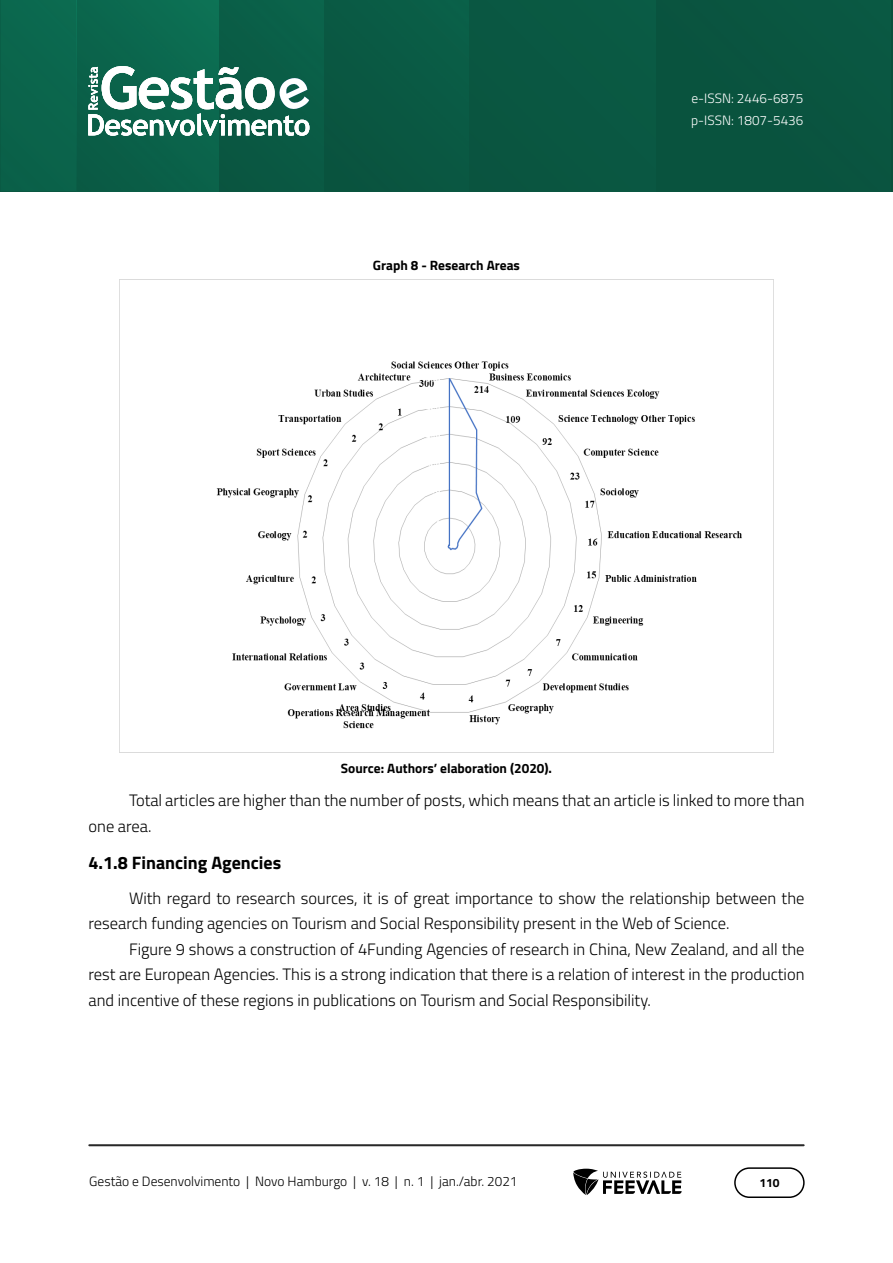
<style>
.page{position:relative;width:893px;height:1263px;background:#fff}
.page>*{position:absolute;margin:0;border:0;box-sizing:border-box;transform-origin:0 0}
.TÍTULO_1_1_1{font:700 18px "Titillium Web";color:#000}
.Corpo_de_texto{font:300 16.5px/25.5px "Titillium Web";color:#000}
.t1{font:300 13.5px "Titillium Web";color:#000}
.fonte_FIGURA{font:700 13.5px "Titillium Web";color:#000}
.t2{font:300 13.5px/22.5px "Titillium Web";color:#fff}
.Legenda_FIGURA{font:700 13.5px "Titillium Web";color:#000}
.t3{font:700 12px "Titillium Web";color:#000}
</style>
<div class="page">
<hr style="left:890px;top:0;width:3px;height:191px;background:#0a4f3b">
<img style="left:0;top:0;width:890px;height:191px">
<hr style="left:219px;top:0;width:1px;height:191px;background:#0a5a45">
<img style="left:76px;top:0;width:1px;height:191px">
<hr style="left:657px;top:0;width:1px;height:191px;background:#09533e">
<hr style="left:89px;top:1144px;width:715px;height:2px;background:#282828">
<div style="left:734px;top:1167px;width:71px;height:31px;border:2px solid #000;border-radius:15px"></div>
<svg style="left:573px;top:1169px;width:109px;height:26px"></svg>
<svg style="left:88px;top:66px;width:221px;height:70px"></svg>
<img style="left:120px;top:279px;width:653px;height:450px">
<p class="Legenda_FIGURA" style="left:373px;top:255px;width:149px">Graph 8 - Research Areas</p>
<p class="t2" style="left:691px;top:86px;width:114px">e-ISSN: 2446-6875 p-ISSN: 1807-5436</p>
<p class="fonte_FIGURA" style="left:341px;top:758px;width:213px">Source: Authors’ elaboration (2020).</p>
<p class="Corpo_de_texto" style="left:88px;top:787px;width:717px;text-indent:40px">Total articles are higher than the number of posts, which means that an article is linked to more than one area.</p>
<p class="TÍTULO_1_1_1" style="left:88px;top:849px;width:194px">4.1.8 Financing Agencies</p>
<p class="Corpo_de_texto" style="left:88px;top:884px;width:717px;text-indent:40px">With regard to research sources, it is of great importance to show the relationship between the research funding agencies on Tourism and Social Responsibility present in the Web of Science.</p>
<p class="Corpo_de_texto" style="left:88px;top:935px;width:717px;text-align:justify;text-indent:40px">Figure 9 shows a construction of 4Funding Agencies of research in China, New Zealand, and all the rest are European Agencies. This is a strong indication that there is a relation of interest in the production and incentive of these regions in publications on Tourism and Social Responsibility.</p>
<p class="t1" style="left:89px;top:1171px;width:430px">Gestão e Desenvolvimento | Novo Hamburgo | v. 18 | n. 1 | jan./abr. 2021</p>
<p class="t3" style="left:759px;top:1174px;width:22px">110</p>
</div>
